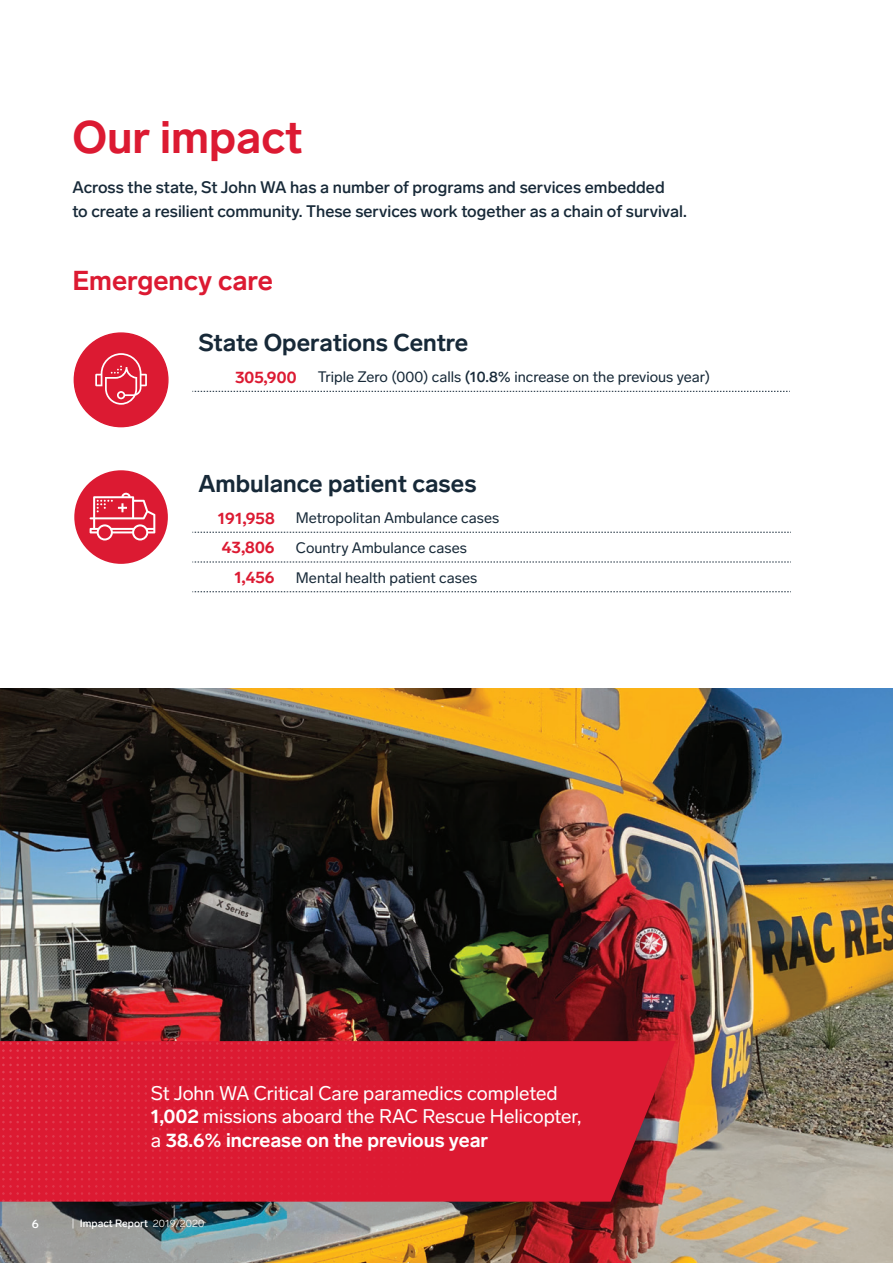
<style>
.page{position:relative;width:893px;height:1263px;background:#fff}
.page>*{position:absolute;margin:0;border:0;box-sizing:border-box;transform-origin:0 0}
.heading{font:700 45px "Lab Grotesque";color:#dc1a32}
.page_quote{font:700 27px "Lab Grotesque";color:#dc1a32}
.data-heading{font:700 24px "Lab Grotesque";color:#172938}
.smaller_page_quote{font:19.5px/23.4px "Lab Grotesque";color:#fff}
.intro_text{font:500 16.5px/24px "Lab Grotesque";color:#172938}
.table_option_2{font:700 16.5px "Lab Grotesque";letter-spacing:.005em;color:#dc1a32}
.data-table_body{font:15px "Lab Grotesque";color:#172938}
.t1{font:500 12px "Lab Grotesque";color:#fff}
.t2{font:500 10.5px "Lab Grotesque";color:#fff}
.s1{font-weight:500}
.s2{font-weight:700}
.s3{font-weight:300}
</style>
<div class="page">
<img style="left:0;top:688px;width:893px;height:575px">
<div style="left:74px;top:333px;width:94px;height:94px;background:#dc1a32;border-radius:50%"></div>
<svg style="left:95px;top:353px;width:52px;height:52px"></svg>
<div style="left:74px;top:470px;width:94px;height:94px;background:#dc1a32;border-radius:50%"></div>
<svg style="left:90px;top:493px;width:65px;height:47px"></svg>
<svg style="left:192px;top:391px;width:598px;height:1px"></svg>
<svg style="left:192px;top:532px;width:599px;height:1px"></svg>
<svg style="left:192px;top:562px;width:599px;height:1px"></svg>
<svg style="left:192px;top:591px;width:599px;height:1px"></svg>
<svg style="left:0;top:1041px;width:675px;height:160px;background:#cb2235"></svg>
<svg style="left:2px;top:1042px;width:559px;height:160px;background:#db1b33"></svg>
<p class="heading" style="left:72px;top:110px;width:232px">Our impact</p>
<p class="intro_text" style="left:72px;top:176px;width:616px">Across the state, St John WA has a number of programs and services embedded<br>to create a resilient community. These services work together as a chain of survival.</p>
<p class="page_quote" style="left:72px;top:265px;width:202px">Emergency care</p>
<p class="data-heading" style="left:198px;top:329px;width:271px">State Operations Centre</p>
<p class="table_option_2" style="left:235px;top:367px;width:63px">305,900</p>
<p class="data-table_body" style="left:318px;top:368px;width:394px">Triple Zero (000) calls <span class="s1">(10.8%</span> increase on the previous year)</p>
<p class="data-heading" style="left:198px;top:470px;width:280px">Ambulance patient cases</p>
<p class="table_option_2" style="left:218px;top:508px;width:58px">191,958</p>
<p class="data-table_body" style="left:296px;top:509px;width:205px">Metropolitan Ambulance cases</p>
<p class="table_option_2" style="left:222px;top:538px;width:54px">43,806</p>
<p class="data-table_body" style="left:296px;top:539px;width:173px">Country Ambulance cases</p>
<p class="table_option_2" style="left:234px;top:567px;width:42px">1,456</p>
<p class="data-table_body" style="left:296px;top:568px;width:183px">Mental health patient cases</p>
<p class="smaller_page_quote" style="left:151px;top:1081px;width:432px">St John WA Critical Care paramedics completed<br><span class="s2">1,002</span> missions aboard the RAC Rescue Helicopter, a <span class="s2">38.6% increase on the previous year</span></p>
<p class="t1" style="left:32px;top:1216px;width:9px">6</p>
<p class="t2" style="left:71px;top:1217px;width:135px"><span class="s3">|</span> Impact Report <span class="s3">2019/2020</span></p>
</div>
